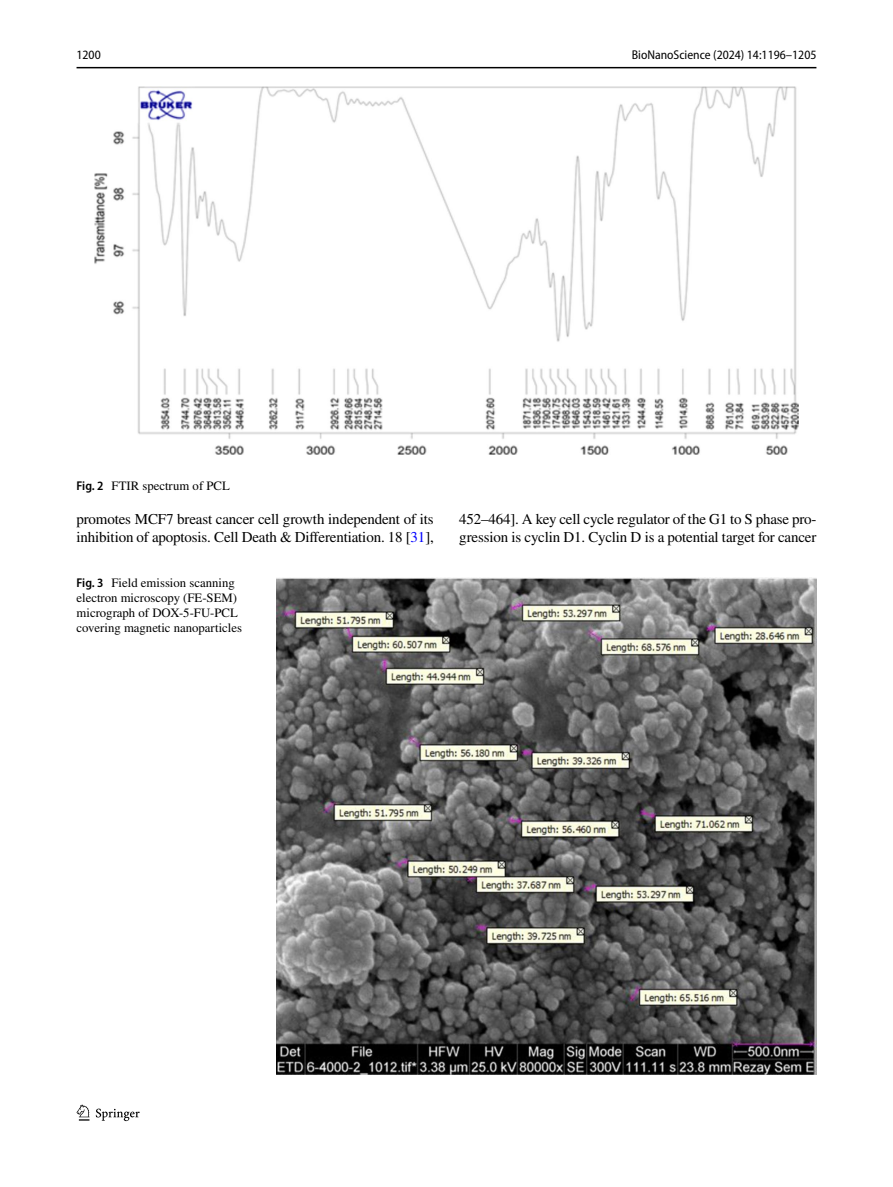
<style>
.page{position:relative;width:893px;height:1187px;background:#fff}
.page>*{position:absolute;margin:0;border:0;box-sizing:border-box;transform-origin:0 0}
.t1{font:15px/18.8px "STIX";letter-spacing:-.01em;color:#000}
.t2{font:12.75px/15px "STIX";color:#000}
.t3{font:semi-condensed 12.75px "Myriad Pro";color:#000}
.s1{font-family:"Myriad Pro";font-weight:600;font-stretch:semi-condensed}
.s2{color:#00f}
</style>
<div class="page">
<hr style="left:77px;top:67px;width:739px;height:1px;background:#000">
<svg style="left:77px;top:1104px;width:12px;height:16px"></svg>
<svg style="left:96px;top:1108px;width:44px;height:12px"></svg>
<img style="left:95px;top:87px;width:703px;height:368px">
<img style="left:277px;top:577px;width:539px;height:496px">
<p class="t3" style="left:77px;top:48px;width:26px">1200</p>
<p class="t3" style="left:632px;top:48px;width:186px">BioNanoScience (2024) 14:1196–1205</p>
<p class="t2" style="left:77px;top:479px;width:155px"><span class="s1">Fig. 2</span> FTIR spectrum of PCL</p>
<p class="t1" style="left:77px;top:510px;width:359px">promotes MCF7 breast cancer cell growth independent of its inhibition of apoptosis. Cell Death &amp; Differentiation. 18 [<span class="s2">31</span>],</p>
<p class="t1" style="left:459px;top:510px;width:359px">452–464]. A key cell cycle regulator of the G1 to S phase pro&shy;gression is cyclin D1. Cyclin D is a potential target for cancer</p>
<p class="t2" style="left:77px;top:576px;width:167px"><span class="s1">Fig. 3</span> Field emission scanning electron microscopy (FE-SEM) micrograph of DOX-5-FU-PCL covering magnetic nanoparticles</p>
</div>
